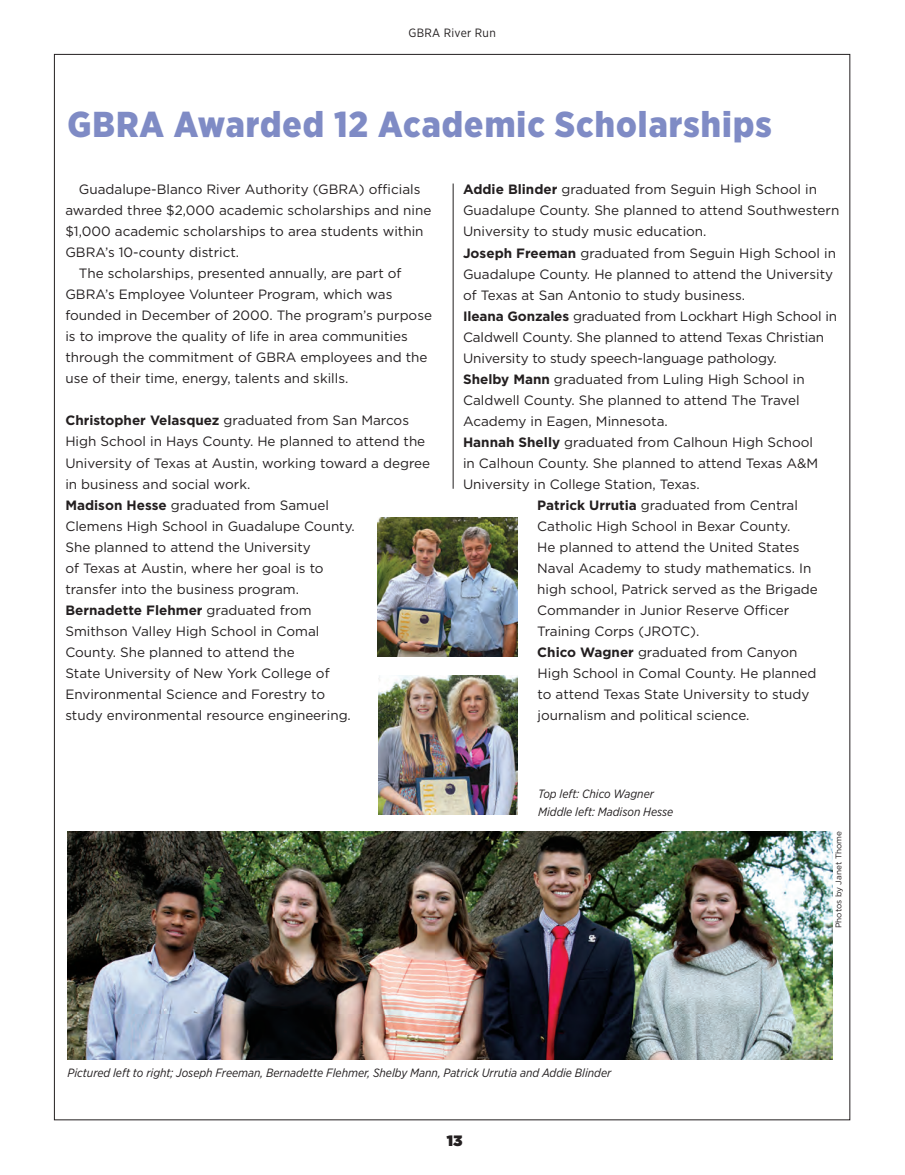
<style>
.page{position:relative;width:905px;height:1175px;background:#fff}
.page>*{position:absolute;margin:0;border:0;box-sizing:border-box;transform-origin:0 0}
.t1{font:900 36px "Gotham Narrow";letter-spacing:.03em;color:#7f8bc5}
.t2{font:900 15px "Gotham";color:#231f20}
.Body_Text{font:13.5px/21px "Gotham";color:#231f20}
.Body_Text-2{font:italic 12px "Gotham Narrow";color:#231f20}
.t3{font:12px "Gotham Narrow";letter-spacing:.025em;color:#231f20}
.t4{font:8.25px "Gotham";color:#231f20}
.s1{font-weight:700}
</style>
<div class="page">
<img style="left:67px;top:831px;width:765px;height:228px">
<img style="left:378px;top:675px;width:139px;height:140px">
<img style="left:378px;top:518px;width:139px;height:139px">
<hr style="left:453px;top:183px;width:1px;height:306px;background:#231f20">
<p class="t3" style="left:408px;top:25px;width:89px">GBRA River Run</p>
<p class="t1" style="left:67px;top:100px;width:705px">GBRA Awarded 12 Academic Scholarships</p>
<p class="Body_Text" style="left:65px;top:179px;width:367px;text-indent:14px">Guadalupe-Blanco River Authority (GBRA) officials awarded three $2,000 academic scholarships and nine $1,000 academic scholarships to area students within GBRA’s 10-county district.</p>
<p class="Body_Text" style="left:65px;top:263px;width:368px;text-indent:14px">The scholarships, presented annually, are part of GBRA’s Employee Volunteer Program, which was founded in December of 2000. The program’s purpose is to improve the quality of life in area communities through the commitment of GBRA employees and the use of their time, energy, talents and skills.</p>
<p class="Body_Text" style="left:65px;top:410px;width:366px"><span class="s1">Christopher Velasquez</span> graduated from San Marcos High School in Hays County. He planned to attend the University of Texas at Austin, working toward a degree in business and social work.</p>
<p class="Body_Text" style="left:65px;top:494px;width:291px"><span class="s1">Madison Hesse</span> graduated from Samuel Clemens High School in Guadalupe County.<br>She planned to attend the University<br>of Texas at Austin, where her goal is to transfer into the business program.</p>
<p class="Body_Text" style="left:65px;top:599px;width:287px"><span class="s1">Bernadette Flehmer</span> graduated from Smithson Valley High School in Comal County. She planned to attend the<br>State University of New York College of Environmental Science and Forestry to study environmental resource engineering.</p>
<p class="Body_Text" style="left:463px;top:179px;width:378px"><span class="s1">Addie Blinder</span> graduated from Seguin High School in<br>Guadalupe County. She planned to attend Southwestern<br>University to study music education.</p>
<p class="Body_Text" style="left:463px;top:242px;width:374px"><span class="s1">Joseph Freeman</span> graduated from Seguin High School in<br>Guadalupe County. He planned to attend the University of Texas at San Antonio to study business.</p>
<p class="Body_Text" style="left:463px;top:305px;width:375px"><span class="s1">Ileana Gonzales</span> graduated from Lockhart High School in<br>Caldwell County. She planned to attend Texas Christian<br>University to study speech-language pathology.</p>
<p class="Body_Text" style="left:463px;top:368px;width:343px"><span class="s1">Shelby Mann</span> graduated from Luling High School in<br>Caldwell County. She planned to attend The Travel<br>Academy in Eagen, Minnesota.</p>
<p class="Body_Text" style="left:463px;top:431px;width:357px"><span class="s1">Hannah Shelly</span> graduated from Calhoun High School in Calhoun County. She planned to attend Texas A&amp;M<br>University in College Station, Texas.</p>
<p class="Body_Text" style="left:537px;top:494px;width:282px"><span class="s1">Patrick Urrutia</span> graduated from Central Catholic High School in Bexar County.<br>He planned to attend the United States Naval Academy to study mathematics. In high school, Patrick served as the Brigade Commander in Junior Reserve Officer Training Corps (JROTC).</p>
<p class="Body_Text" style="left:537px;top:641px;width:280px"><span class="s1">Chico Wagner</span> graduated from Canyon High School in Comal County. He planned to attend Texas State University to study journalism and political science.</p>
<p class="Body_Text-2" style="left:538px;top:786px;width:117px">Top left: Chico Wagner</p>
<p class="Body_Text-2" style="left:538px;top:804px;width:137px">Middle left: Madison Hesse</p>
<p class="t4" style="left:833px;top:928px;width:99px;rotate:-90deg">Photos by Janet Thome</p>
<p class="Body_Text-2" style="left:67px;top:1064px;width:545px">Pictured left to right; Joseph Freeman, Bernadette Flehmer, Shelby Mann, Patrick Urrutia and Addie Blinder</p>
<p class="t2" style="left:447px;top:1129px;width:17px">13</p>
</div>
